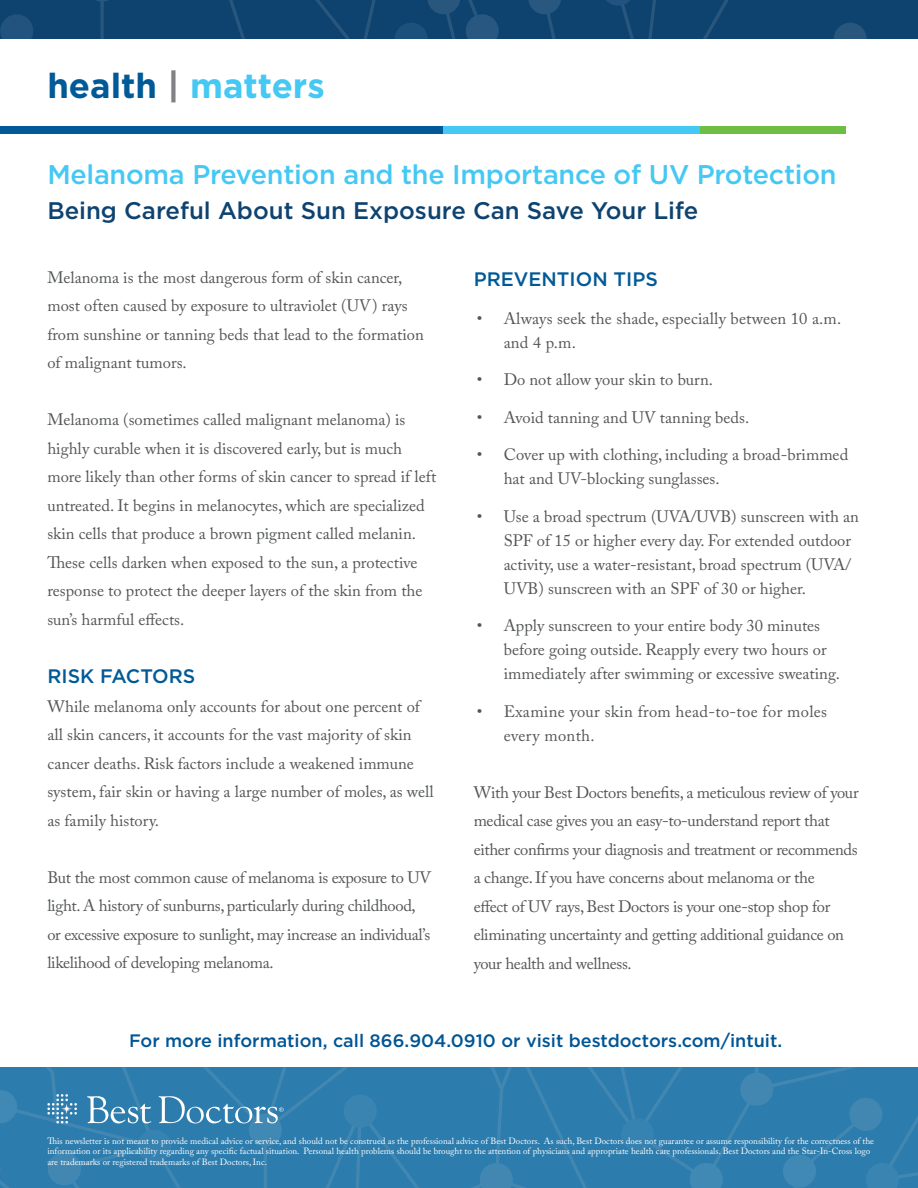
<style>
.page{position:relative;width:918px;height:1188px;background:#fff}
.page>*{position:absolute;margin:0;border:0;box-sizing:border-box;transform-origin:0 0}
.t1{font:700 34.65px "Gotham";color:#45c8f4}
.t2{font:500 27px "Gotham";letter-spacing:-.01em;color:#45c8f4}
.t3{font:500 24px "Gotham";color:#0e4370}
.t4{font:500 19.5px "Gotham";color:#005a97}
.t5{font:500 18px "Gotham";color:#005595}
.t6{font:16.5px/28.5px "Adobe Caslon Pro";color:#545557}
.t7{font:16.5px/28.5px "Adobe Caslon Pro";letter-spacing:-.02em;color:#545557}
.t8{font:16.5px/24px "Adobe Caslon Pro";letter-spacing:.02em;color:#545557}
.t9{font:9px/10.8px "Adobe Caslon Pro";color:#fff}
.s1{color:#005a97}
.s2{color:#808285}
</style>
<div class="page">
<div style="left:0;top:0;width:918px;height:39px;background:#0e4370"></div>
<svg style="left:0;top:26px;width:99px;height:13px"></svg>
<div style="left:99px;top:0;width:566px;height:39px;background:#0e4370"></div>
<div style="left:0;top:14px;width:33px;height:33px;background:#21537e;border-radius:50%"></div>
<svg style="left:358px;top:0;width:291px;height:39px;background:#104471"></svg>
<svg style="left:602px;top:0;width:33px;height:6px"></svg>
<svg style="left:395px;top:23px;width:33px;height:33px"></svg>
<svg style="left:528px;top:0;width:33px;height:14px"></svg>
<div style="left:466px;top:14px;width:33px;height:33px;background:#285880;border-radius:50%"></div>
<svg style="left:717px;top:1067px;width:201px;height:121px;background:#2e7dad"></svg>
<div style="left:284px;top:1067px;width:433px;height:121px;background:#2c7cad"></div>
<svg style="left:410px;top:1067px;width:291px;height:121px;background:#2d7cad"></svg>
<svg style="left:866px;top:1163px;width:33px;height:25px"></svg>
<div style="left:344px;top:1095px;width:33px;height:33px;background:#3a84b2;border-radius:50%"></div>
<div style="left:621px;top:1118px;width:33px;height:33px;background:#3682b0;border-radius:50%"></div>
<svg style="left:690px;top:1163px;width:33px;height:25px"></svg>
<div style="left:783px;top:1155px;width:33px;height:33px;background:#4189b5;border-radius:50%"></div>
<div style="left:0;top:40px;width:918px;height:1027px;background:#fff"></div>
<svg style="left:0;top:1067px;width:284px;height:121px;background:#3682b0"></svg>
<div style="left:680px;top:126px;width:166px;height:8px;background:#6ebe44"></div>
<div style="left:409px;top:126px;width:291px;height:8px;background:#45c8f4"></div>
<div style="left:0;top:126px;width:442px;height:8px;background:#005a97"></div>
<h1 class="t1" style="left:47px;top:63px;width:279px"><span class="s1">health</span> <span class="s2">|</span> matters</h1>
<h2 class="t2" style="left:47px;top:156px;width:791px">Melanoma Prevention and the Importance of UV Protection</h2>
<h3 class="t3" style="left:47px;top:195px;width:653px">Being Careful About Sun Exposure Can Save Your Life</h3>
<p class="t6" style="left:47px;top:263px;width:378px">Melanoma is the most dangerous form of skin cancer, most often caused by exposure to ultraviolet (UV) rays from sunshine or tanning beds that lead to the formation of malignant tumors.</p>
<p class="t6" style="left:47px;top:405px;width:391px">Melanoma (sometimes called malignant melanoma) is highly curable when it is discovered early, but is much more likely than other forms of skin cancer to spread if left untreated. It begins in melanocytes, which are specialized skin cells that produce a brown pigment called melanin.<br>These cells darken when exposed to the sun, a protective response to protect the deeper layers of the skin from the sun’s harmful effects.</p>
<p class="t4" style="left:47px;top:664px;width:149px">RISK FACTORS</p>
<p class="t6" style="left:47px;top:692px;width:388px">While melanoma only accounts for about one percent of all skin cancers, it accounts for the vast majority of skin cancer deaths. Risk factors include a weakened immune system, fair skin or having a large number of moles, as well as family history.</p>
<p class="t7" style="left:47px;top:863px;width:385px">But the most common cause of melanoma is exposure to UV light. A history of sunburns, particularly during childhood, or excessive exposure to sunlight, may increase an individual’s likelihood of developing melanoma.</p>
<p class="t4" style="left:474px;top:267px;width:186px">PREVENTION TIPS</p>
<p class="t6" style="left:504px;top:306px;width:339px;line-height:24px;text-indent:-27px">• Always seek the shade, especially between 10 a.m. and 4 p.m.</p>
<p class="t6" style="left:477px;top:365px;width:238px">• Do not allow your skin to burn.</p>
<p class="t6" style="left:477px;top:403px;width:274px">• Avoid tanning and UV tanning beds.</p>
<p class="t6" style="left:504px;top:443px;width:346px;line-height:24px;text-indent:-27px">• Cover up with clothing, including a broad-brimmed hat and UV-blocking sunglasses.</p>
<p class="t6" style="left:504px;top:504px;width:357px;line-height:24px;text-indent:-27px">• Use a broad spectrum (UVA/UVB) sunscreen with an SPF of 15 or higher every day. For extended outdoor activity, use a water-resistant, broad spectrum (UVA/ UVB) sunscreen with an SPF of 30 or higher.</p>
<p class="t6" style="left:504px;top:614px;width:338px;line-height:24px;text-indent:-27px">• Apply sunscreen to your entire body 30 minutes before going outside. Reapply every two hours or immediately after swimming or excessive sweating.</p>
<p class="t8" style="left:504px;top:699px;width:325px;text-indent:-27px">• Examine your skin from head-to-toe for moles every month.</p>
<p class="t7" style="left:474px;top:778px;width:386px">With your Best Doctors benefits, a meticulous review of your medical case gives you an easy-to-understand report that either confirms your diagnosis and treatment or recommends a change. If you have concerns about melanoma or the<br>effect of UV rays, Best Doctors is your one-stop shop for eliminating uncertainty and getting additional guidance on your health and wellness.</p>
<p class="t5" style="left:129px;top:1029px;width:655px">For more information, call 866.904.0910 or visit bestdoctors.com/intuit.</p>
<p class="t9" style="left:47px;top:1135px;width:828px">This newsletter is not meant to provide medical advice or service, and should not be construed as the professional advice of Best Doctors. As such, Best Doctors does not guarantee or assume responsibility for the correctness of the information or its applicability regarding any specific factual situation. Personal health problems should be brought to the attention of physicians and appropriate health care professionals. Best Doctors and the Star-In-Cross logo are trademarks or registered trademarks of Best Doctors, Inc.</p>
</div>
